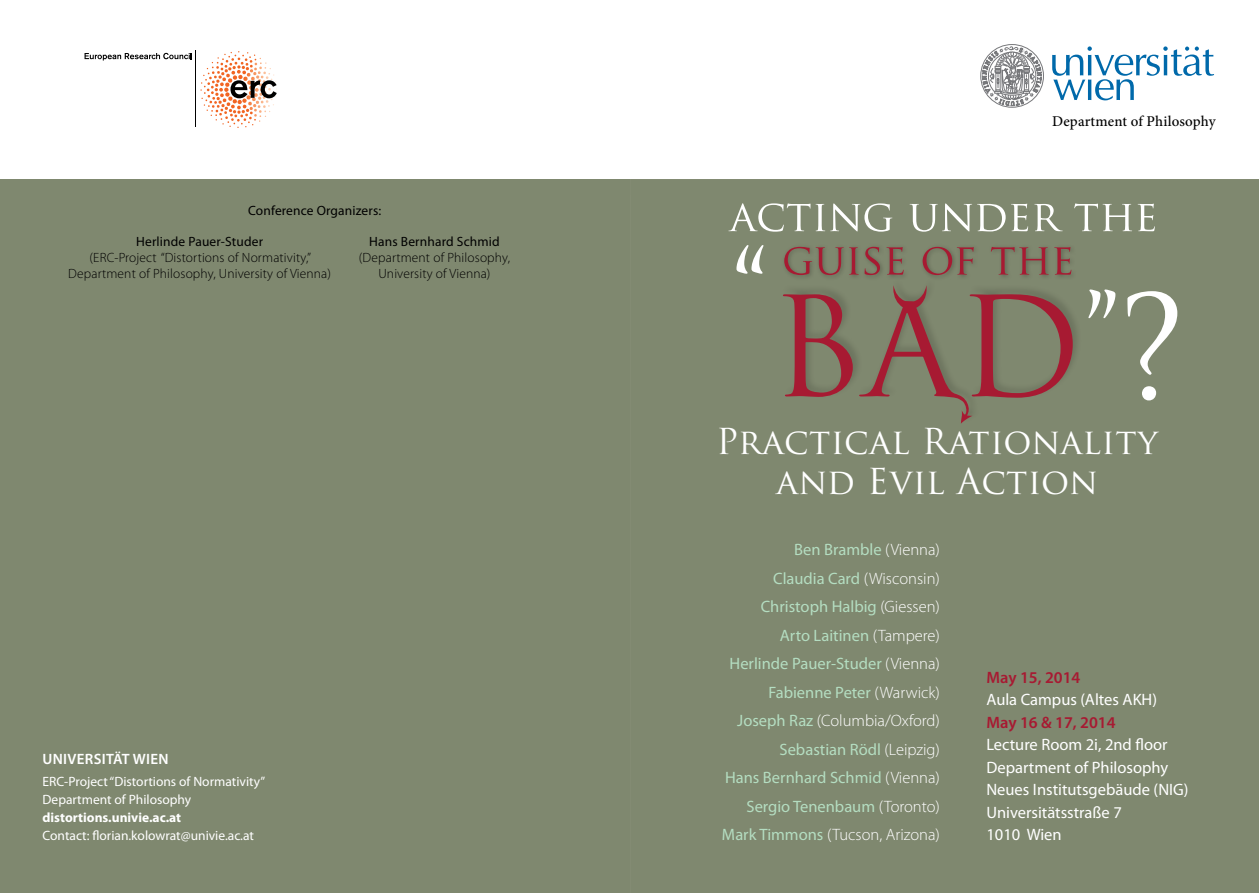
<style>
.page{position:relative;width:1259px;height:893px;background:#fff}
.page>*{position:absolute;margin:0;border:0;box-sizing:border-box;transform-origin:0 0}
.t1{font:139.35px "Trajan Pro";color:#fff}
.t2{font:115.2px "Trajan Pro";color:#fff}
.t3{font:34.8px/40.2px "Trajan Pro";letter-spacing:.01em;color:#fff;text-align:center}
.t4{font:16.5px/28.5px "Myriad Pro";color:#b4ddc1;text-align:right}
.t5{font:16.5px/22.5px "Myriad Pro";color:#fff}
.t6{font:600 16.5px "Myriad Pro";color:#a71a32}
.t7{font:500 15px "Minion Pro";letter-spacing:.01em;color:#000}
.t8{font:600 15px "Myriad Pro";letter-spacing:.02em;color:#fff}
.t9{font:300 13.5px/15.9px "Myriad Pro";letter-spacing:.01em;color:#000;text-align:center}
.t10{font:13.5px/18px "Myriad Pro";color:#fff}
.t11{font:13.5px "Myriad Pro";letter-spacing:.01em;color:#000}
.t12{font:700 13.5px "Myriad Pro";color:#fff}
.s1{font-weight:300;color:#fff}
</style>
<div class="page">
<div style="left:629px;top:196px;width:630px;height:697px;background:#7f886f"></div>
<div style="left:0;top:179px;width:629px;height:714px;background:#7f886f"></div>
<div style="left:0;top:0;width:1259px;height:196px;background:#7f886f"></div>
<div style="left:0;top:0;width:1259px;height:179px;background:#fff"></div>
<svg style="left:1052px;top:46px;width:162px;height:54px"></svg>
<svg style="left:980px;top:44px;width:64px;height:64px"></svg>
<svg style="left:200px;top:51px;width:77px;height:77px"></svg>
<svg style="left:85px;top:53px;width:107px;height:8px"></svg>
<hr style="left:195px;top:51px;width:1px;height:76px;background:#000">
<svg style="left:728px;top:203px;width:426px;height:29px;background:#99a08c"></svg>
<div style="left:781px;top:243px;width:296px;height:38px;background:#7e866e"></div>
<svg style="left:784px;top:247px;width:287px;height:28px"></svg>
<div style="left:968px;top:284px;width:114px;height:115px;background:#000;opacity:.14"></div>
<div style="left:782px;top:284px;width:80px;height:114px;background:#7e866e"></div>
<svg style="left:783px;top:294px;width:70px;height:103px"></svg>
<div style="left:858px;top:277px;width:123px;height:147px;background:#7f886f"></div>
<svg style="left:859px;top:285px;width:213px;height:139px"></svg>
<p class="t11" style="left:248px;top:202px;width:135px">Conference Organizers:</p>
<p class="t11" style="left:136px;top:233px;width:128px">Herlinde Pauer-Studer</p>
<p class="t9" style="left:68px;top:249px;width:264px">(ERC-Project “Distortions of Normativity,”<br>Department of Philosophy, University of Vienna)</p>
<p class="t11" style="left:369px;top:233px;width:132px">Hans Bernhard Schmid</p>
<p class="t9" style="left:359px;top:249px;width:153px">(Department of Philosophy,<br>University of Vienna)</p>
<p class="t8" style="left:43px;top:749px;width:128px">UNIVERSITÄT WIEN</p>
<p class="t10" style="left:43px;top:772px;width:224px">ERC-Project “Distortions of Normativity”<br>Department of Philosophy</p>
<p class="t12" style="left:43px;top:809px;width:140px">distortions.univie.ac.at</p>
<p class="t10" style="left:43px;top:826px;width:213px">Contact: florian.kolowrat@univie.ac.at</p>
<h2 class="t2" style="left:731px;top:224px;width:39px">“</h2>
<p class="t7" style="left:1052px;top:112px;width:165px">Department of Philosophy</p>
<h2 class="t2" style="left:1083px;top:269px;width:39px">”</h2>
<h1 class="t1" style="left:1117px;top:259px;width:70px">?</h1>
<h3 class="t3" style="left:716px;top:421px;width:443px">Practical Rationality and Evil Action</h3>
<p class="t4" style="left:722px;top:535px;width:219px">Ben Bramble <span class="s1">(Vienna)<br></span>Claudia Card <span class="s1">(Wisconsin)<br></span>Christoph Halbig <span class="s1">(Giessen)<br></span>Arto Laitinen <span class="s1">(Tampere)<br></span>Herlinde Pauer-Studer <span class="s1">(Vienna)<br></span>Fabienne Peter <span class="s1">(Warwick)<br></span>Joseph Raz <span class="s1">(Columbia/Oxford)<br></span>Sebastian Rödl <span class="s1">(Leipzig)<br></span>Hans Bernhard Schmid <span class="s1">(Vienna)<br></span>Sergio Tenenbaum <span class="s1">(Toronto)<br></span>Mark Timmons <span class="s1">(Tucson, Arizona)</span></p>
<p class="t6" style="left:986px;top:667px;width:95px">May 15, 2014</p>
<p class="t5" style="left:986px;top:688px;width:172px">Aula Campus (Altes AKH)</p>
<p class="t6" style="left:986px;top:712px;width:131px">May 16 &amp; 17, 2014</p>
<p class="t5" style="left:986px;top:733px;width:204px">Lecture Room 2i, 2nd floor<br>Department of Philosophy<br>Neues Institutsgebäude (NIG)<br>Universitätsstraße 7<br>1010 Wien</p>
</div>
